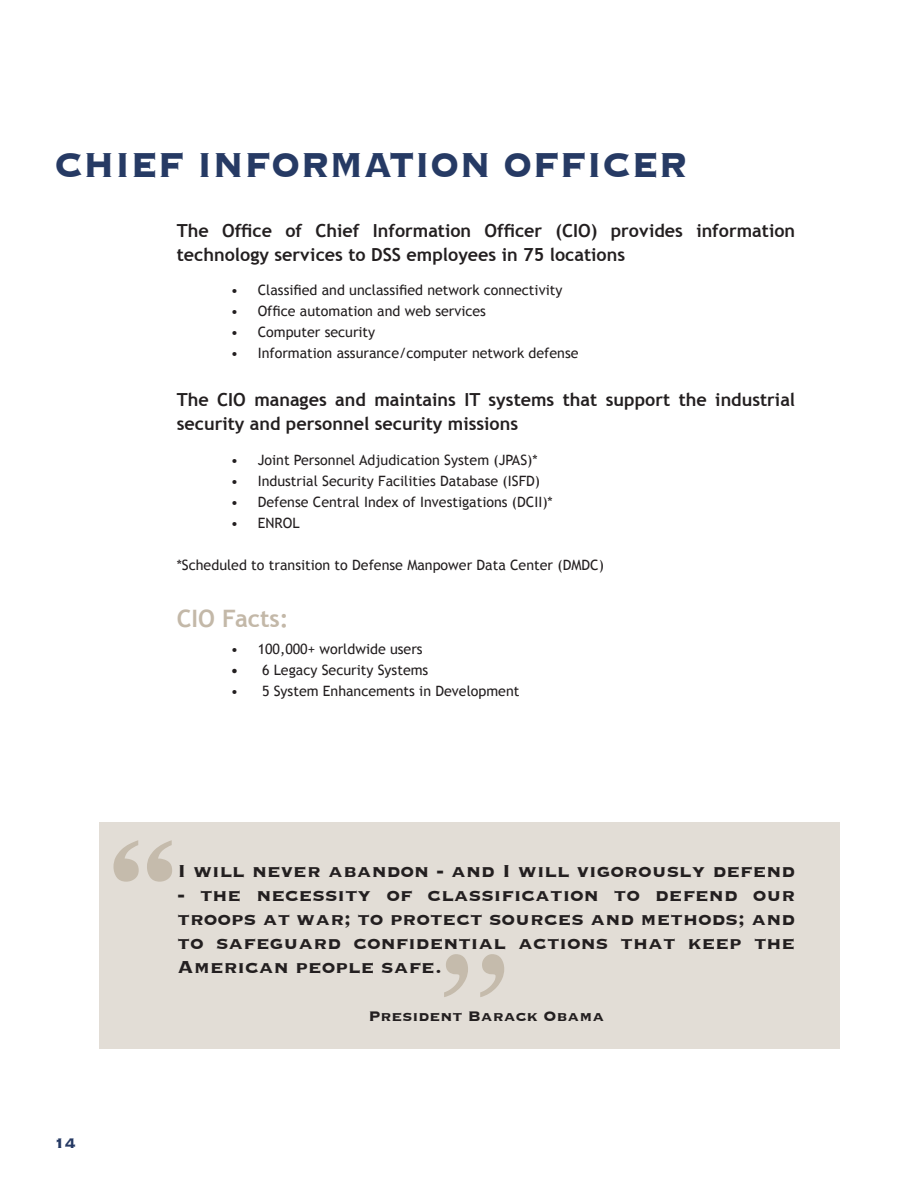
<style>
.page{position:relative;width:918px;height:1188px;background:#fff}
.page>*{position:absolute;margin:0;border:0;box-sizing:border-box;transform-origin:0 0}
.t1{font:700 150px "Copperplate";color:#c5bbac}
.t2{font:150px "Copperplate";color:#c5bbac}
.BOLD_head2{font:700 45px "Copperplate";color:#263a64;scale:.9 1}
.Subheaad{font:700 24px "Trebuchet MS";color:#c3b8a8}
.Pull_quote_text{font:700 22.5px/24px "Copperplate";color:#231f20;text-align:justify}
.Body{font:700 18px/24px "Trebuchet MS";color:#231f20}
.Pull_quote_text-2{font:700 18px "Copperplate";color:#231f20}
.t3{font:700 18px "Copperplate";color:#263a64}
.Body-2{font:14.25px "Trebuchet MS";color:#231f20}
.s1{font-weight:700}
</style>
<div class="page">
<div style="left:99px;top:822px;width:741px;height:226px;background:#e2ddd6"></div>
<p class="BOLD_head2" style="left:54px;top:136px;width:706px">CHIEF INFORMATION OFFICER</p>
<p class="Body" style="left:177px;top:218px;width:620px">The Office of Chief Information Officer (CIO) provides information technology services to DSS employees in 75 locations</p>
<p class="Body-2" style="left:231px;top:282px;width:333px">• Classified and unclassified network connectivity</p>
<p class="Body-2" style="left:231px;top:303px;width:257px">• Office automation and web services</p>
<p class="Body-2" style="left:231px;top:324px;width:146px">• Computer security</p>
<p class="Body-2" style="left:231px;top:345px;width:349px">• Information assurance/computer network defense</p>
<p class="Body" style="left:177px;top:388px;width:620px">The CIO manages and maintains IT systems that support the industrial security and personnel security missions</p>
<p class="Body-2" style="left:231px;top:451px;width:308px">• Joint Personnel Adjudication System (JPAS)*</p>
<p class="Body-2" style="left:231px;top:472px;width:311px">• Industrial Security Facilities Database (ISFD)</p>
<p class="Body-2" style="left:231px;top:493px;width:324px">• Defense Central Index of Investigations (DCII)*</p>
<p class="Body-2" style="left:231px;top:514px;width:70px">• ENROL</p>
<p class="Body-2" style="left:177px;top:556px;width:429px">*Scheduled to transition to Defense Manpower Data Center (DMDC)</p>
<p class="Subheaad" style="left:177px;top:603px;width:114px">CIO Facts:</p>
<p class="Body-2" style="left:231px;top:640px;width:194px">• 100,000+ worldwide users</p>
<p class="Body-2" style="left:231px;top:661px;width:199px"><span class="s1">•</span> 6 Legacy Security Systems</p>
<p class="Body-2" style="left:231px;top:682px;width:290px">• 5 System Enhancements in Development</p>
<p class="t1" style="left:105px;top:787px;width:76px">“</p>
<p class="Pull_quote_text" style="left:178px;top:858px;width:619px">I will never abandon - and I will vigorously defend</p>
<p class="Pull_quote_text" style="left:178px;top:882px;width:619px">- the necessity of classification to defend our troops at war; to protect sources and methods; and to safeguard confidential actions that keep the American people safe.</p>
<p class="Pull_quote_text-2" style="left:368px;top:1005px;width:237px">President Barack Obama</p>
<p class="t2" style="left:438px;top:898px;width:76px">”</p>
<p class="t3" style="left:54px;top:1131px;width:23px">14</p>
</div>
